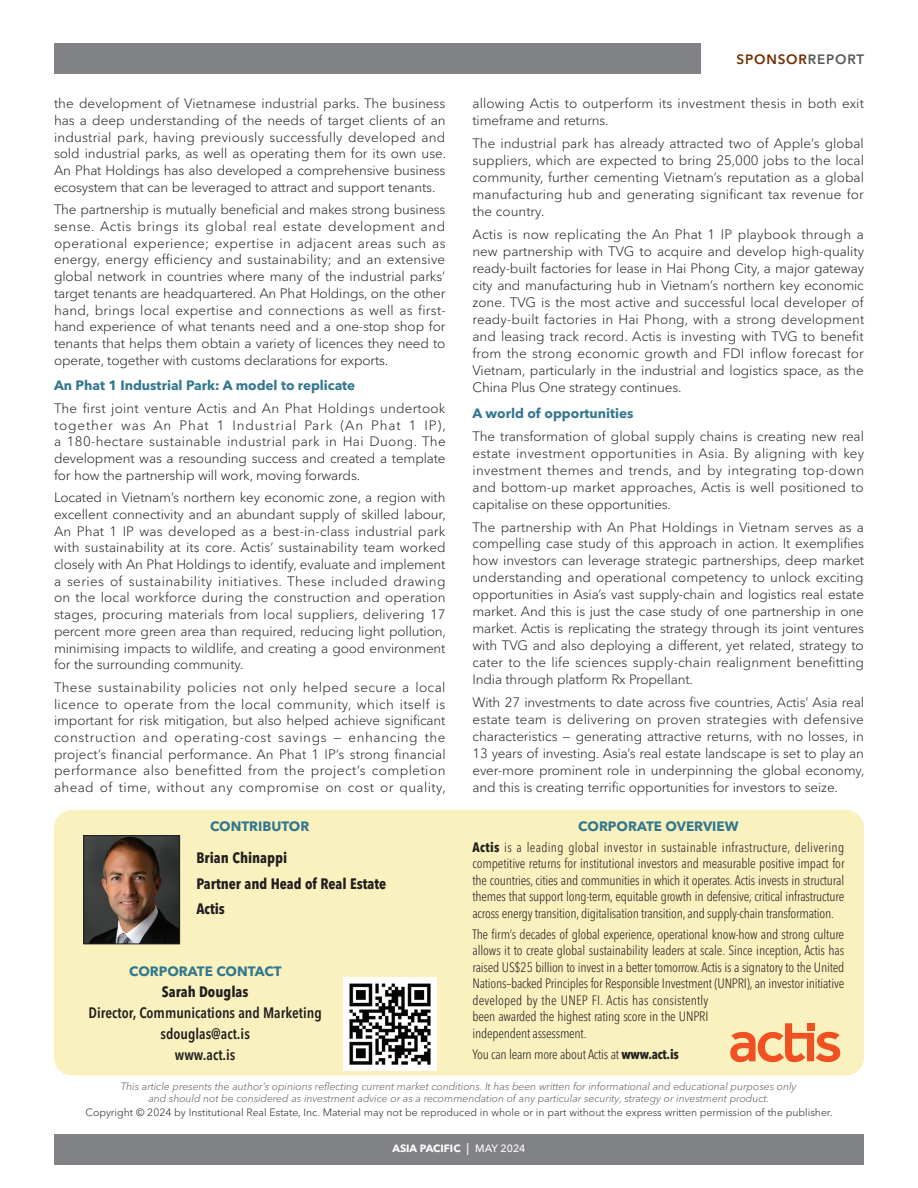
<style>
.page{position:relative;width:918px;height:1188px;background:#fff}
.page>*{position:absolute;margin:0;border:0;box-sizing:border-box;transform-origin:0 0}
.SponBoxed_Text{font:600 condensed 15px "Avenir Next LT Pro";color:#231f20}
.Sponsor_box_name{font:700 condensed 15px "Avenir Next LT Pro";color:#231f20}
.SponBoxed_Text-2{font:700 condensed 15px "Avenir Next LT Pro";color:#231f20}
.Section-Interview_Text{font:300 13.5px/16.6px "Avenir Next LT Pro";letter-spacing:-.01em;color:#231f20;text-align:justify}
.SponBoxed_Text-3{font:300 condensed 13.5px/16.5px "Avenir Next LT Pro";letter-spacing:-.015em;color:#231f20;text-align:justify}
.Section-Interview_Text-2{font:300 13.5px/17px "Avenir Next LT Pro";letter-spacing:.01em;color:#231f20}
.Subhead{font:700 13.5px "Avenir Next LT Pro";color:#33778f}
.Corporate_Overview{font:700 13.5px "Avenir Next LT Pro";color:#33778f}
.t1{font:600 13.5px "Avenir Next LT Pro";letter-spacing:.06em;color:#702e00}
.Disclaimer{font:italic 300 10.5px/12px "Avenir Next LT Pro";letter-spacing:-.005em;color:#57585a;text-align:center}
.t2{font:300 10.5px "Avenir Next LT Pro";color:#231f20}
.t3{font:700 10.5px "Avenir Next LT Pro";color:#fff}
.s1{color:#57585a}
.s2{font-weight:700}
.s3{font-weight:500;font-size:12px}
.s4{font-weight:500}
</style>
<div class="page">
<div style="left:0;top:43px;width:700px;height:31px;background:#808285"></div>
<div style="left:0;top:1134px;width:864px;height:31px;background:#808285"></div>
<div style="left:54px;top:810px;width:810px;height:266px;background:#f9f2bf;border-radius:18px"></div>
<svg style="left:730px;top:1023px;width:110px;height:39px"></svg>
<img style="left:85px;top:837px;width:93px;height:105px">
<div style="left:83px;top:835px;width:97px;height:109px;border:1px solid #231f20"></div>
<img style="left:343px;top:977px;width:94px;height:94px">
<div style="left:0;top:41px;width:54px;height:36px;background:#fff"></div>
<div style="left:0;top:1131px;width:54px;height:36px;background:#fff"></div>
<p class="Section-Interview_Text" style="left:54px;top:95px;width:394px">the development of Vietnamese industrial parks. The business has a deep understanding of the needs of target clients of an industrial park, having previously successfully developed and sold industrial parks, as well as operating them for its own use.<br>An Phat Holdings has also developed a comprehensive business ecosystem that can be leveraged to attract and support tenants.</p>
<p class="Section-Interview_Text" style="left:54px;top:201px;width:393px">The partnership is mutually beneficial and makes strong business sense. Actis brings its global real estate development and operational experience; expertise in adjacent areas such as energy, energy efficiency and sustainability; and an extensive global network in countries where many of the industrial parks’ target tenants are headquartered. An Phat Holdings, on the other hand, brings local expertise and connections as well as first&shy;hand experience of what tenants need and a one-stop shop for tenants that helps them obtain a variety of licences they need to operate, together with customs declarations for exports.</p>
<p class="Subhead" style="left:54px;top:377px;width:303px">An Phat 1 Industrial Park: A model to replicate</p>
<p class="Section-Interview_Text" style="left:54px;top:400px;width:393px">The first joint venture Actis and An Phat Holdings undertook together was An Phat 1 Industrial Park (An Phat 1 IP), a 180-hectare sustainable industrial park in Hai Duong. The development was a resounding success and created a template for how the partnership will work, moving forwards.</p>
<p class="Section-Interview_Text" style="left:54px;top:489px;width:393px">Located in Vietnam’s northern key economic zone, a region with excellent connectivity and an abundant supply of skilled labour, An Phat 1 IP was developed as a best-in-class industrial park with sustainability at its core. Actis’ sustainability team worked closely with An Phat Holdings to identify, evaluate and implement a series of sustainability initiatives. These included drawing on the local workforce during the construction and operation stages, procuring materials from local suppliers, delivering 17 percent more green area than required, reducing light pollution, minimising impacts to wildlife, and creating a good environment for the surrounding community.</p>
<p class="Section-Interview_Text" style="left:54px;top:679px;width:393px">These sustainability policies not only helped secure a local licence to operate from the local community, which itself is important for risk mitigation, but also helped achieve significant construction and operating-cost savings — enhancing the project’s financial performance. An Phat 1 IP’s strong financial performance also benefitted from the project’s completion ahead of time, without any compromise on cost or quality,</p>
<p class="t1" style="left:737px;top:51px;width:129px">SPONSOR<span class="s1">REPORT</span></p>
<p class="Section-Interview_Text-2" style="left:472px;top:95px;width:393px">allowing Actis to outperform its investment thesis in both exit timeframe and returns.</p>
<p class="Section-Interview_Text" style="left:472px;top:135px;width:393px">The industrial park has already attracted two of Apple’s global suppliers, which are expected to bring 25,000 jobs to the local community, further cementing Vietnam’s reputation as a global manufacturing hub and generating significant tax revenue for the country.</p>
<p class="Section-Interview_Text" style="left:472px;top:226px;width:393px">Actis is now replicating the An Phat 1 IP playbook through a new partnership with TVG to acquire and develop high-quality ready-built factories for lease in Hai Phong City, a major gateway city and manufacturing hub in Vietnam’s northern key economic zone. TVG is the most active and successful local developer of ready-built factories in Hai Phong, with a strong development and leasing track record. Actis is investing with TVG to benefit from the strong economic growth and FDI inflow forecast for Vietnam, particularly in the industrial and logistics space, as the China Plus One strategy continues.</p>
<p class="Subhead" style="left:472px;top:405px;width:163px">A world of opportunities</p>
<p class="Section-Interview_Text" style="left:472px;top:428px;width:393px">The transformation of global supply chains is creating new real estate investment opportunities in Asia. By aligning with key investment themes and trends, and by integrating top-down and bottom-up market approaches, Actis is well positioned to capitalise on these opportunities.</p>
<p class="Section-Interview_Text" style="left:472px;top:518px;width:393px">The partnership with An Phat Holdings in Vietnam serves as a compelling case study of this approach in action. It exemplifies how investors can leverage strategic partnerships, deep market understanding and operational competency to unlock exciting opportunities in Asia’s vast supply-chain and logistics real estate market. And this is just the case study of one partnership in one market. Actis is replicating the strategy through its joint ventures with TVG and also deploying a different, yet related, strategy to cater to the life sciences supply-chain realignment benefitting India through platform Rx Propellant.</p>
<p class="Section-Interview_Text" style="left:472px;top:694px;width:394px">With 27 investments to date across five countries, Actis’ Asia real estate team is delivering on proven strategies with defensive characteristics — generating attractive returns, with no losses, in 13 years of investing. Asia’s real estate landscape is set to play an ever-more prominent role in underpinning the global economy, and this is creating terrific opportunities for investors to seize.</p>
<p class="Corporate_Overview" style="left:578px;top:818px;width:162px">CORPORATE OVERVIEW</p>
<p class="SponBoxed_Text-3" style="left:472px;top:839px;width:374px"><span class="s2">Actis</span> is a leading global investor in sustainable infrastructure, delivering competitive returns for institutional investors and measurable positive impact for the countries, cities and communities in which it operates. Actis invests in structural themes that support long-term, equitable growth in defensive, critical infrastructure across energy transition, digitalisation transition, and supply-chain transformation.</p>
<p class="SponBoxed_Text-3" style="left:472px;top:926px;width:373px;text-align:left">The firm’s decades of global experience, operational know-how and strong culture allows it to create global sustainability leaders at scale. Since inception, Actis has raised US$25 billion to invest in a better tomorrow. Actis is a signatory to the United Nations–backed Principles for Responsible Investment (UNPRI), an investor initiative developed by the UNEP FI. Actis has consistently<br>been awarded the highest rating score in the UNPRI<br>independent assessment.</p>
<p class="SponBoxed_Text-3" style="left:472px;top:1046px;width:208px">You can learn more about Actis at <span class="s2">www.act.is</span></p>
<p class="Disclaimer" style="left:121px;top:1080px;width:677px">This article presents the author’s opinions reflecting current market conditions. It has been written for informational and educational purposes only and should not be considered as investment advice or as a recommendation of any particular security, strategy or investment product.</p>
<p class="t2" style="left:86px;top:1106px;width:749px">Copyright © 2024 by Institutional Real Estate, Inc. Material may not be reproduced in whole or in part without the express written permission of the publisher.</p>
<p class="Corporate_Overview" style="left:210px;top:818px;width:101px">CONTRIBUTOR</p>
<p class="Sponsor_box_name" style="left:196px;top:849px;width:92px">Brian Chinappi</p>
<p class="Sponsor_box_name" style="left:196px;top:874px;width:191px">Partner and Head of Real Estate</p>
<p class="Sponsor_box_name" style="left:196px;top:900px;width:30px">Actis</p>
<p class="Corporate_Overview" style="left:129px;top:963px;width:154px">CORPORATE CONTACT</p>
<p class="SponBoxed_Text-2" style="left:162px;top:983px;width:88px">Sarah Douglas</p>
<p class="SponBoxed_Text" style="left:89px;top:1004px;width:235px">Director, Communications and Marketing</p>
<p class="SponBoxed_Text" style="left:160px;top:1025px;width:91px">sdouglas@act.is</p>
<p class="SponBoxed_Text" style="left:175px;top:1046px;width:62px">www.act.is</p>
<p class="t3" style="left:392px;top:1142px;width:135px">ASIA PACIFIC <span class="s3">|</span> <span class="s4">MAY 2024</span></p>
</div>
